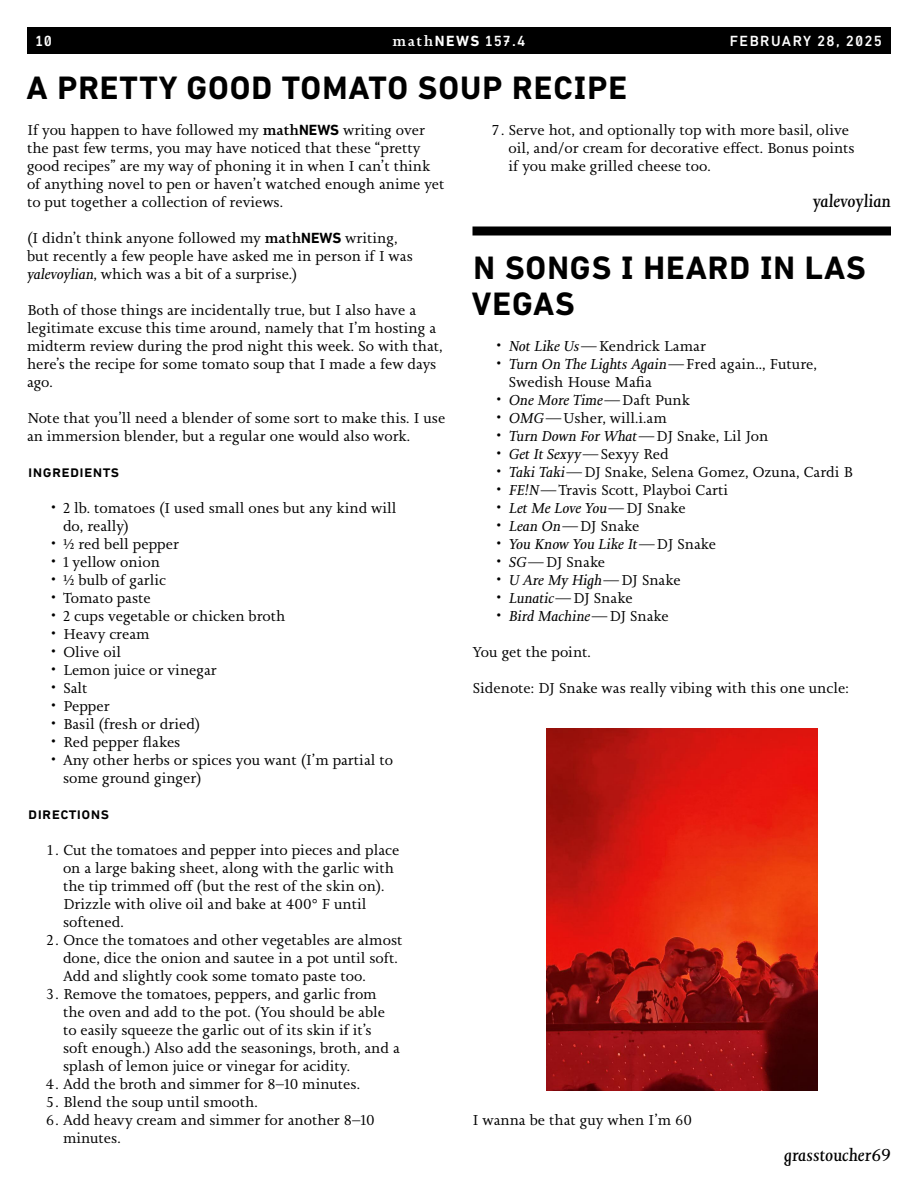
<style>
.page{position:relative;width:918px;height:1188px;background:#fff}
.page>*{position:absolute;margin:0;border:0;box-sizing:border-box;transform-origin:0 0}
.Title__2-Column{font:700 33px "DIN Next W1 G";letter-spacing:.03em;color:#000}
.Title____Overbar{font:700 33px/36px "DIN Next W1 G";letter-spacing:.03em;color:#000}
.Author{font:italic 18px "Joanna Nova";color:#000}
.Heading_Level_1{font:500 16.5px "DIN Next W1 G";letter-spacing:.02em;color:#000}
.Body{font:15px/18px "Joanna Nova";color:#000}
.t1{font:italic 15px "Joanna Nova";letter-spacing:-.055em;color:#000;scale:1.05 1}
.t2{font:500 15px "DIN Next W1 G";color:#fff}
.s1{font-family:"Joanna Nova"}
.s2{font-weight:700}
.s3{font-weight:500}
.s4{font-family:"DIN Next W1 G";font-weight:700}
.s5{font-style:italic}
.s6{font-style:normal}
</style>
<div class="page">
<div style="left:472px;top:226px;width:419px;height:10px;background:#000"></div>
<img style="left:546px;top:728px;width:271px;height:362px">
<div style="left:27px;top:27px;width:864px;height:27px;background:#000"></div>
<p class="t2" style="left:36px;top:32px;width:17px">10</p>
<p class="t2" style="left:392px;top:32px;width:135px"><span class="s1">math</span><span class="s2">NEWS</span> 157.4</p>
<p class="t2" style="left:730px;top:32px;width:154px">February 28, 2025</p>
<p class="Title__2-Column" style="left:26px;top:68px;width:602px">A PRETTY GOOD TOMATO SOUP RECIPE</p>
<p class="Body" style="left:27px;top:121px;width:419px">If you happen to have followed my <span class="s3">math</span><span class="s4">NEWS</span> writing over the past few terms, you may have noticed that these “pretty good recipes” are my way of phoning it in when I can’t think of anything novel to pen or haven’t watched enough anime yet to put together a collection of reviews.</p>
<p class="Body" style="left:27px;top:229px;width:387px">(I didn’t think anyone followed my <span class="s3">math</span><span class="s4">NEWS</span> writing, but recently a few people have asked me in person if I was <span class="s5">yalevoylian</span>, which was a bit of a surprise.)</p>
<p class="Body" style="left:27px;top:301px;width:417px">Both of those things are incidentally true, but I also have a legitimate excuse this time around, namely that I’m hosting a midterm review during the prod night this week. So with that, here’s the recipe for some tomato soup that I made a few days ago.</p>
<p class="Body" style="left:27px;top:409px;width:420px">Note that you’ll need a blender of some sort to make this. I use an immersion blender, but a regular one would also work.</p>
<p class="Heading_Level_1" style="left:28px;top:462px;width:92px">Ingredients</p>
<p class="Body" style="left:63px;top:499px;width:335px;text-indent:-12px">• 2 lb. tomatoes (I used small ones but any kind will do, really)</p>
<p class="Body" style="left:51px;top:535px;width:130px">• 1/2 red bell pepper</p>
<p class="Body" style="left:51px;top:553px;width:110px">• 1 yellow onion</p>
<p class="Body" style="left:51px;top:571px;width:116px">• 1/2 bulb of garlic</p>
<p class="Body" style="left:51px;top:589px;width:101px">• Tomato paste</p>
<p class="Body" style="left:51px;top:607px;width:236px">• 2 cups vegetable or chicken broth</p>
<p class="Body" style="left:51px;top:625px;width:100px">• Heavy cream</p>
<p class="Body" style="left:51px;top:643px;width:72px">• Olive oil</p>
<p class="Body" style="left:51px;top:661px;width:167px">• Lemon juice or vinegar</p>
<p class="Body" style="left:51px;top:679px;width:38px">• Salt</p>
<p class="Body" style="left:51px;top:697px;width:60px">• Pepper</p>
<p class="Body" style="left:51px;top:715px;width:151px">• Basil (fresh or dried)</p>
<p class="Body" style="left:51px;top:733px;width:131px">• Red pepper flakes</p>
<p class="Body" style="left:63px;top:751px;width:332px;text-indent:-12px">• Any other herbs or spices you want (I’m partial to some ground ginger)</p>
<p class="Heading_Level_1" style="left:28px;top:804px;width:82px">Directions</p>
<p class="Body" style="left:63px;top:841px;width:338px;text-indent:-17px">1.Cut the tomatoes and pepper into pieces and place on a large baking sheet, along with the garlic with the tip trimmed off (but the rest of the skin on).<br>Drizzle with olive oil and bake at 400° F until softened.</p>
<p class="Body" style="left:63px;top:931px;width:341px;text-indent:-17px">2.Once the tomatoes and other vegetables are almost done, dice the onion and sautee in a pot until soft.<br>Add and slightly cook some tomato paste too.</p>
<p class="Body" style="left:63px;top:985px;width:338px;text-indent:-17px">3.Remove the tomatoes, peppers, and garlic from the oven and add to the pot. (You should be able to easily squeeze the garlic out of its skin if it’s soft enough.) Also add the seasonings, broth, and a splash of lemon juice or vinegar for acidity.</p>
<p class="Body" style="left:46px;top:1075px;width:316px">4.Add the broth and simmer for 8–10 minutes.</p>
<p class="Body" style="left:46px;top:1093px;width:213px">5.Blend the soup until smooth.</p>
<p class="Body" style="left:63px;top:1111px;width:313px;text-indent:-17px">6.Add heavy cream and simmer for another 8–10 minutes.</p>
<p class="Body" style="left:508px;top:121px;width:348px;text-indent:-17px">7.Serve hot, and optionally top with more basil, olive oil, and/or cream for decorative effect. Bonus points if you make grilled cheese too.</p>
<p class="Author" style="left:813px;top:189px;width:79px">yalevoylian</p>
<p class="Title____Overbar" style="left:472px;top:250px;width:395px">N SONGS I HEARD IN LAS<br>VEGAS</p>
<p class="Body" style="left:496px;top:337px;width:211px">• <span class="s5">Not Like Us</span>—Kendrick Lamar</p>
<p class="Body" style="left:508px;top:355px;width:310px;text-indent:-12px">• <span class="s5">Turn On The Lights Again</span>—Fred again.., Future,<br>Swedish House Mafia</p>
<p class="t1" style="left:496px;top:390px;width:186px"><span class="s6">•</span> One More Time<span class="s6">—Daft Punk</span></p>
<p class="Body" style="left:496px;top:409px;width:172px">• <span class="s5">OMG</span>—Usher, will.i.am</p>
<p class="Body" style="left:496px;top:427px;width:273px">• <span class="s5">Turn Down For What</span>—DJ Snake, Lil Jon</p>
<p class="Body" style="left:496px;top:445px;width:174px">• <span class="s5">Get It Sexyy</span>—Sexyy Red</p>
<p class="Body" style="left:496px;top:463px;width:358px">• <span class="s5">Taki Taki</span>—DJ Snake, Selena Gomez, Ozuna, Cardi B</p>
<p class="Body" style="left:496px;top:481px;width:233px">• <span class="s5">FE!N</span>—Travis Scott, Playboi Carti</p>
<p class="t1" style="left:496px;top:498px;width:182px"><span class="s6">•</span> Let Me Love You<span class="s6">— DJ Snake</span></p>
<p class="Body" style="left:496px;top:517px;width:144px">• <span class="s5">Lean On</span>—DJ Snake</p>
<p class="t1" style="left:496px;top:534px;width:211px"><span class="s6">•</span> You Know You Like It<span class="s6">— DJ Snake</span></p>
<p class="Body" style="left:496px;top:553px;width:110px">• <span class="s5">SG</span>—DJ Snake</p>
<p class="t1" style="left:496px;top:570px;width:177px"><span class="s6">•</span> U Are My High<span class="s6">—DJ Snake</span></p>
<p class="Body" style="left:496px;top:589px;width:138px">• <span class="s5">Lunatic</span>—DJ Snake</p>
<p class="t1" style="left:496px;top:606px;width:166px"><span class="s6">•</span> Bird Machine<span class="s6">— DJ Snake</span></p>
<p class="Body" style="left:472px;top:643px;width:120px">You get the point.</p>
<p class="Body" style="left:472px;top:679px;width:378px">Sidenote: DJ Snake was really vibing with this one uncle:</p>
<p class="Body" style="left:472px;top:1111px;width:221px">I wanna be that guy when I’m 60</p>
<p class="Author" style="left:784px;top:1143px;width:108px">grasstoucher69</p>
</div>
